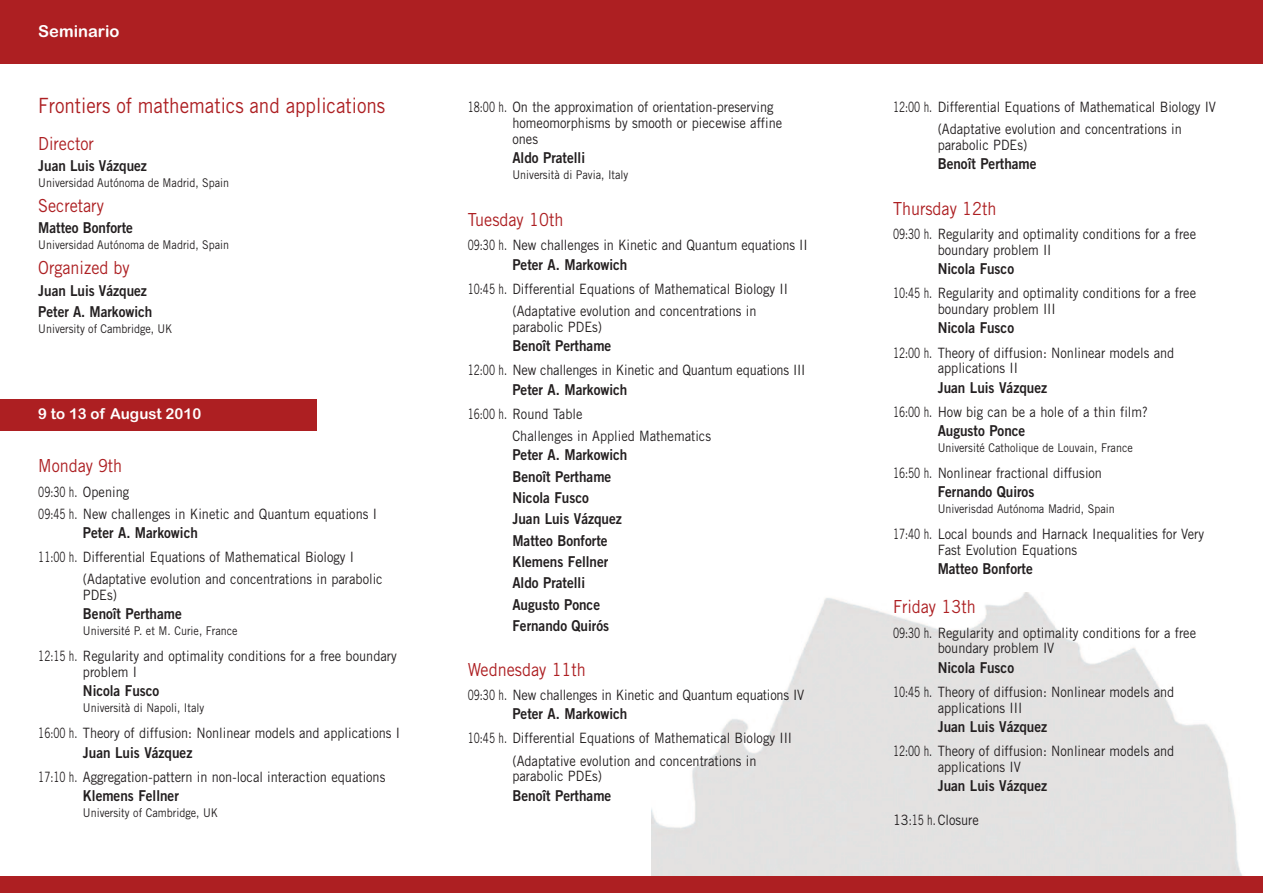
<style>
.page{position:relative;width:1263px;height:893px;background:#fff}
.page>*{position:absolute;margin:0;border:0;box-sizing:border-box;transform-origin:0 0}
.t1{font:21px "Trade Gothic";color:#ad1f22;scale:.9 1}
.t2{font:18px "Trade Gothic";color:#ad1f22;scale:.9 1}
.t3{font:16.5px "Arial Rounded MT Bold";color:#fff}
.t4{font:15px/21.5px "Trade Gothic Bold Two";color:#231f20;scale:.9 1}
.t5{font:15px "Arial Rounded MT Bold";color:#fff}
.t6{font:14.25px/15.8px "Trade Gothic";color:#231f20;scale:.7 1}
.t7{font:14.25px "Trade Gothic";color:#231f20;scale:.9 1}
.t8{font:12px "Trade Gothic";color:#231f20;scale:.9 1}
</style>
<div class="page">
<div style="left:0;top:0;width:1263px;height:64px;background:#ad1f22"></div>
<div style="left:0;top:399px;width:316px;height:32px;background:#ad1f22"></div>
<div style="left:0;top:876px;width:1263px;height:17px;background:#ad1f22"></div>
<p class="t3" style="left:38px;top:22px;width:83px">Seminario</p>
<h1 class="t1" style="left:38px;top:98px;width:387px">Frontiers of mathematics and applications</h1>
<p class="t2" style="left:38px;top:137px;width:63px">Director</p>
<p class="t4" style="left:38px;top:156px;width:122px">Juan Luis Vázquez</p>
<p class="t8" style="left:38px;top:178px;width:214px">Universidad Autónoma de Madrid, Spain</p>
<p class="t2" style="left:38px;top:199px;width:74px">Secretary</p>
<p class="t4" style="left:38px;top:219px;width:107px">Matteo Bonforte</p>
<p class="t8" style="left:38px;top:240px;width:214px">Universidad Autónoma de Madrid, Spain</p>
<p class="t2" style="left:38px;top:261px;width:103px">Organized by</p>
<p class="t4" style="left:38px;top:281px;width:128px">Juan Luis Vázquez<br>Peter A. Markowich</p>
<p class="t8" style="left:38px;top:324px;width:151px">University of Cambridge, UK</p>
<p class="t5" style="left:38px;top:405px;width:164px">9 to 13 of August 2010</p>
<p class="t2" style="left:38px;top:459px;width:95px">Monday 9th</p>
<p class="t6" style="left:38px;top:482px;width:485px;line-height:22.2px">09:30 h. Opening<br>09:45 h. New challenges in Kinetic and Quantum equations I</p>
<p class="t4" style="left:83px;top:523px;width:129px">Peter A. Markowich</p>
<p class="t6" style="left:83px;top:547px;width:430px;line-height:22.2px;text-indent:-45px">11:00 h. Differential Equations of Mathematical Biology I (Adaptative evolution and concentrations in parabolic</p>
<p class="t7" style="left:83px;top:590px;width:39px">PDEs)</p>
<p class="t4" style="left:83px;top:605px;width:111px">Benoît Perthame</p>
<p class="t8" style="left:83px;top:626px;width:173px">Université P. et M. Curie, France</p>
<p class="t6" style="left:83px;top:650px;width:450px;text-indent:-45px">12:15 h. Regularity and optimality conditions for a free boundary problem I</p>
<p class="t4" style="left:83px;top:682px;width:86px">Nicola Fusco</p>
<p class="t8" style="left:83px;top:703px;width:136px">Università di Napoli, Italy</p>
<p class="t6" style="left:38px;top:727px;width:518px">16:00 h. Theory of diffusion: Nonlinear models and applications I</p>
<p class="t4" style="left:83px;top:743px;width:123px">Juan Luis Vázquez</p>
<p class="t6" style="left:38px;top:770px;width:497px">17:10 h. Aggregation-pattern in non-local interaction equations</p>
<p class="t4" style="left:83px;top:786px;width:108px">Klemens Fellner</p>
<p class="t8" style="left:83px;top:808px;width:152px">University of Cambridge, UK</p>
<p class="t6" style="left:512px;top:101px;width:387px;text-indent:-45px">18:00 h. On the approximation of orientation-preserving homeomorphisms by smooth or piecewise affine ones</p>
<p class="t4" style="left:512px;top:148px;width:82px">Aldo Pratelli</p>
<p class="t8" style="left:512px;top:170px;width:130px">Università di Pavia, Italy</p>
<p class="t2" style="left:468px;top:213px;width:108px">Tuesday 10th</p>
<p class="t6" style="left:468px;top:239px;width:487px">09:30 h. New challenges in Kinetic and Quantum equations II</p>
<p class="t4" style="left:512px;top:255px;width:129px">Peter A. Markowich</p>
<p class="t6" style="left:512px;top:279px;width:395px;line-height:22.2px;text-indent:-45px">10:45 h. Differential Equations of Mathematical Biology II (Adaptative evolution and concentrations in</p>
<p class="t7" style="left:512px;top:321px;width:101px">parabolic PDEs)</p>
<p class="t4" style="left:512px;top:336px;width:111px">Benoît Perthame</p>
<p class="t6" style="left:468px;top:364px;width:484px">12:00 h. New challenges in Kinetic and Quantum equations III</p>
<p class="t4" style="left:512px;top:380px;width:129px">Peter A. Markowich</p>
<p class="t6" style="left:512px;top:404px;width:285px;line-height:22.2px;text-indent:-45px">16:00 h. Round Table<br>Challenges in Applied Mathematics</p>
<p class="t4" style="left:512px;top:445px;width:129px">Peter A. Markowich<br>Benoît Perthame<br>Nicola Fusco<br>Juan Luis Vázquez<br>Matteo Bonforte<br>Klemens Fellner<br>Aldo Pratelli<br>Augusto Ponce<br>Fernando Quirós</p>
<p class="t2" style="left:468px;top:663px;width:133px">Wednesday 11th</p>
<p class="t6" style="left:468px;top:688px;width:482px">09:30 h. New challenges in Kinetic and Quantum equations IV</p>
<p class="t4" style="left:512px;top:704px;width:129px">Peter A. Markowich</p>
<p class="t6" style="left:512px;top:729px;width:401px;line-height:22.2px;text-indent:-45px">10:45 h. Differential Equations of Mathematical Biology III (Adaptative evolution and concentrations in</p>
<p class="t7" style="left:512px;top:771px;width:101px">parabolic PDEs)</p>
<p class="t4" style="left:512px;top:786px;width:111px">Benoît Perthame</p>
<p class="t6" style="left:938px;top:97px;width:399px;line-height:22.2px;text-indent:-45px">12:00 h. Differential Equations of Mathematical Biology IV (Adaptative evolution and concentrations in</p>
<p class="t7" style="left:938px;top:140px;width:101px">parabolic PDEs)</p>
<p class="t4" style="left:938px;top:155px;width:111px">Benoît Perthame</p>
<p class="t2" style="left:893px;top:202px;width:116px">Thursday 12th</p>
<p class="t6" style="left:938px;top:227px;width:371px;text-indent:-45px">09:30 h. Regularity and optimality conditions for a free boundary problem II</p>
<p class="t4" style="left:938px;top:259px;width:86px">Nicola Fusco</p>
<p class="t6" style="left:938px;top:287px;width:371px;text-indent:-45px">10:45 h. Regularity and optimality conditions for a free boundary problem III</p>
<p class="t4" style="left:938px;top:319px;width:86px">Nicola Fusco</p>
<p class="t6" style="left:938px;top:346px;width:340px;text-indent:-45px">12:00 h. Theory of diffusion: Nonlinear models and applications II</p>
<p class="t4" style="left:938px;top:378px;width:123px">Juan Luis Vázquez</p>
<p class="t6" style="left:893px;top:405px;width:365px">16:00 h. How big can be a hole of a thin film?</p>
<p class="t4" style="left:938px;top:421px;width:99px">Augusto Ponce</p>
<p class="t8" style="left:938px;top:443px;width:218px">Université Catholique de Louvain, France</p>
<p class="t6" style="left:893px;top:466px;width:300px">16:50 h. Nonlinear fractional diffusion</p>
<p class="t4" style="left:938px;top:483px;width:109px">Fernando Quiros</p>
<p class="t8" style="left:938px;top:504px;width:198px">Univerisdad Autónoma Madrid, Spain</p>
<p class="t6" style="left:938px;top:528px;width:382px;text-indent:-45px">17:40 h. Local bounds and Harnack Inequalities for Very<br>Fast Evolution Equations</p>
<p class="t4" style="left:938px;top:560px;width:107px">Matteo Bonforte</p>
<p class="t2" style="left:893px;top:600px;width:93px">Friday 13th</p>
<p class="t6" style="left:938px;top:626px;width:371px;text-indent:-45px">09:30 h. Regularity and optimality conditions for a free boundary problem IV</p>
<p class="t4" style="left:938px;top:658px;width:86px">Nicola Fusco</p>
<p class="t6" style="left:938px;top:685px;width:340px;text-indent:-45px">10:45 h. Theory of diffusion: Nonlinear models and applications III</p>
<p class="t4" style="left:938px;top:717px;width:123px">Juan Luis Vázquez</p>
<p class="t6" style="left:938px;top:744px;width:340px;text-indent:-45px">12:00 h. Theory of diffusion: Nonlinear models and applications IV</p>
<p class="t4" style="left:938px;top:776px;width:123px">Juan Luis Vázquez</p>
<p class="t7" style="left:893px;top:815px;width:97px">13:15 h. Closure</p>
</div>
